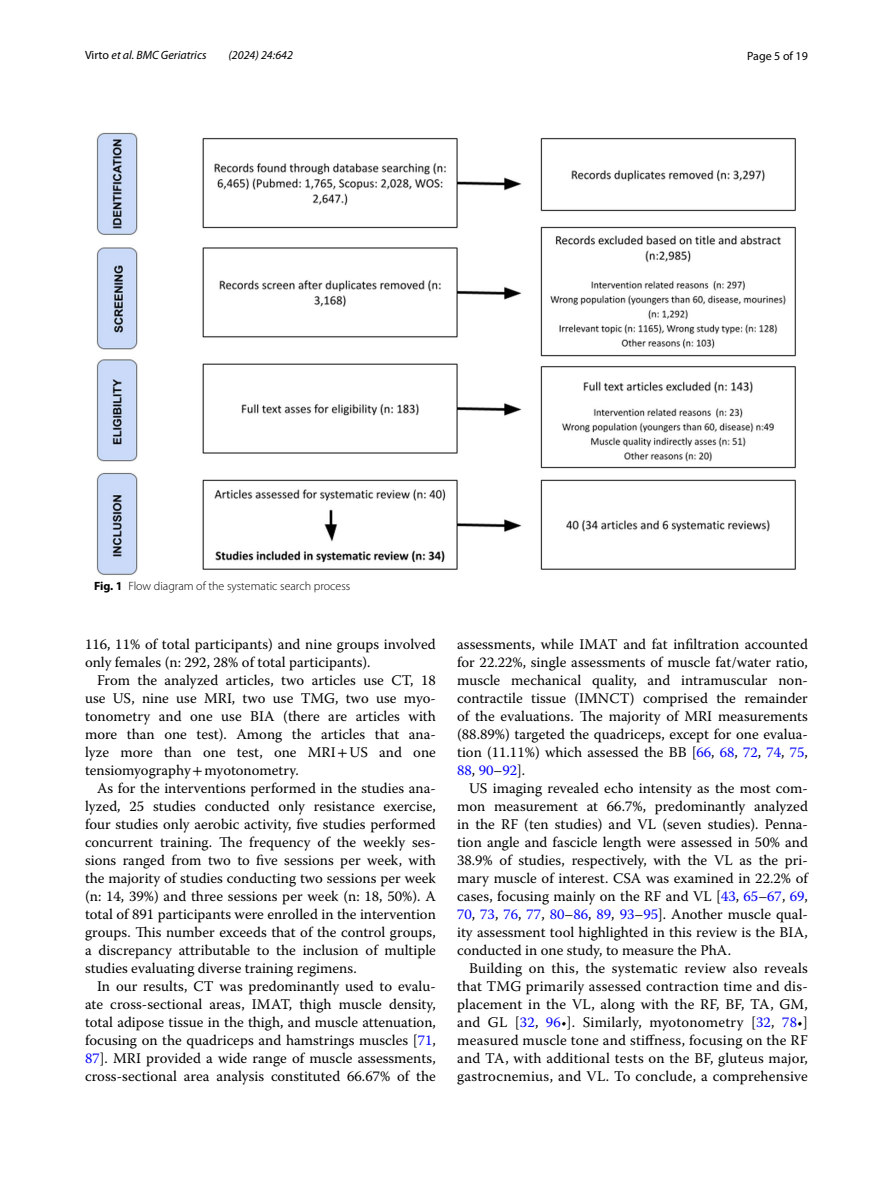
<style>
.page{position:relative;width:893px;height:1187px;background:#fff}
.page>*{position:absolute;margin:0;border:0;box-sizing:border-box;transform-origin:0 0}
.t1{font:14.7px/18px "Warnock Pro";color:#000;text-align:justify}
.t2{font:300 12px "Myriad Pro";color:#000}
.t3{font:italic 12px "Myriad Pro";color:#000}
.t4{font:12px "Myriad Pro";color:#000}
.s1{font-style:normal}
.s2{font-weight:700}
.s3{font-family:"STIX"}
.s4{color:#00f}
.s5{font-weight:300}
</style>
<div class="page">
<img style="left:96px;top:133px;width:700px;height:442px">
<p class="t3" style="left:85px;top:48px;width:123px"><span class="s1">Virto</span> et al. BMC Geriatrics</p>
<p class="t3" style="left:228px;top:48px;width:66px">(2024) 24:642</p>
<p class="t4" style="left:747px;top:48px;width:62px">Page 5 of 19</p>
<p class="t2" style="left:94px;top:580px;width:258px"><span class="s2">Fig. 1</span> Flow diagram of the systematic search process</p>
<p class="t1" style="left:85px;top:635px;width:352px">116, 11% of total participants) and nine groups involved only females (n: 292, 28% of total participants).</p>
<p class="t1" style="left:85px;top:671px;width:352px;text-indent:12px">From the analyzed articles, two articles use CT, 18 use US, nine use MRI, two use TMG, two use myo&shy;tonometry and one use BIA (there are articles with more than one test). Among the articles that ana&shy;lyze more than one test, one MRI<span class="s3">+</span>US and one tensiomyography<span class="s3">+</span>myotonometry.</p>
<p class="t1" style="left:85px;top:779px;width:352px;text-indent:12px">As for the interventions performed in the studies ana&shy;lyzed, 25 studies conducted only resistance exercise, four studies only aerobic activity, five studies performed concurrent training. The frequency of the weekly ses&shy;sions ranged from two to five sessions per week, with the majority of studies conducting two sessions per week (n: 14, 39%) and three sessions per week (n: 18, 50%). A total of 891 participants were enrolled in the intervention groups. This number exceeds that of the control groups, a discrepancy attributable to the inclusion of multiple studies evaluating diverse training regimens.</p>
<p class="t1" style="left:85px;top:977px;width:352px;text-indent:12px">In our results, CT was predominantly used to evalu&shy;ate cross-sectional areas, IMAT, thigh muscle density, total adipose tissue in the thigh, and muscle attenuation, focusing on the quadriceps and hamstrings muscles [<span class="s4">71</span>, <span class="s4">87</span>]. MRI provided a wide range of muscle assessments, cross-sectional area analysis constituted 66.67% of the</p>
<p class="t1" style="left:457px;top:635px;width:352px">assessments, while IMAT and fat infiltration accounted for 22.22%, single assessments of muscle fat/water ratio, muscle mechanical quality, and intramuscular non&shy;contractile tissue (IMNCT) comprised the remainder of the evaluations. The majority of MRI measurements (88.89%) targeted the quadriceps, except for one evalua&shy;tion (11.11%) which assessed the BB [<span class="s4">66</span>, <span class="s4">68</span>, <span class="s4">72</span>, <span class="s4">74</span>, <span class="s4">75</span>, <span class="s4">88</span>, <span class="s4">90</span>–<span class="s4">92</span>].</p>
<p class="t1" style="left:457px;top:779px;width:352px;text-indent:12px">US imaging revealed echo intensity as the most com&shy;mon measurement at 66.7%, predominantly analyzed in the RF (ten studies) and VL (seven studies). Penna&shy;tion angle and fascicle length were assessed in 50% and 38.9% of studies, respectively, with the VL as the pri&shy;mary muscle of interest. CSA was examined in 22.2% of cases, focusing mainly on the RF and VL [<span class="s4">43</span>, <span class="s4">65</span>–<span class="s4">67</span>, <span class="s4">69</span>, <span class="s4">70</span>, <span class="s4">73</span>, <span class="s4">76</span>, <span class="s4">77</span>, <span class="s4">80</span>–<span class="s4">86</span>, <span class="s4">89</span>, <span class="s4">93</span>–<span class="s4">95</span>]. Another muscle qual&shy;ity assessment tool highlighted in this review is the BIA, conducted in one study, to measure the PhA.</p>
<p class="t1" style="left:457px;top:959px;width:352px;text-indent:12px">Building on this, the systematic review also reveals that TMG primarily assessed contraction time and dis&shy;placement in the VL, along with the RF, BF, TA, GM, and GL [<span class="s4">32</span>, <span class="s4">96</span><span class="s5">•</span>]. Similarly, myotonometry [<span class="s4">32</span>, <span class="s4">78</span><span class="s5">•</span>] measured muscle tone and stiffness, focusing on the RF and TA, with additional tests on the BF, gluteus major, gastrocnemius, and VL. To conclude, a comprehensive</p>
</div>
